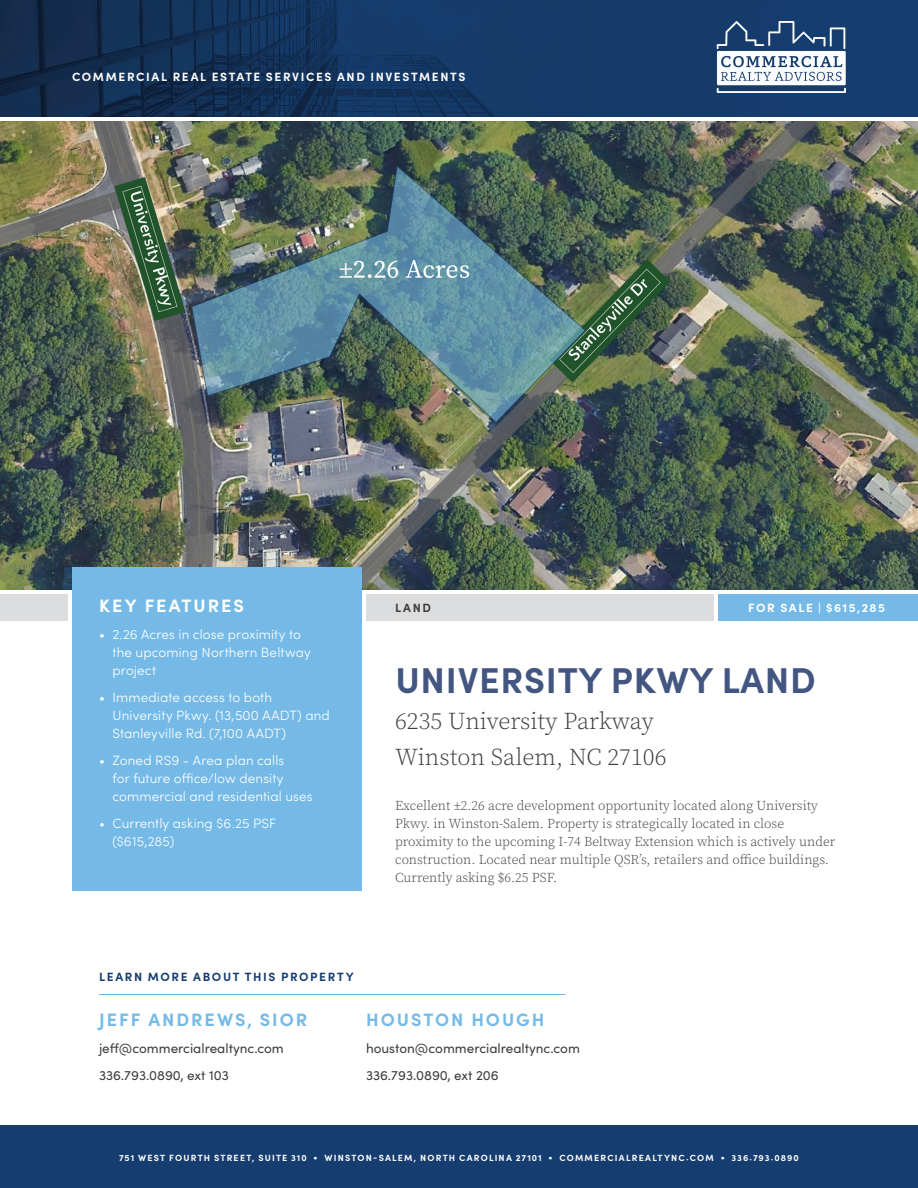
<style>
.page{position:relative;width:918px;height:1188px;background:#fff}
.page>*{position:absolute;margin:0;border:0;box-sizing:border-box;transform-origin:0 0}
.t1{font:700 36px "Sofia Pro";letter-spacing:.02em;color:#435681}
.t2{font:300 24px/36px "Source Serif Pro";color:#3e3e3f}
.t3{font:700 18px "Sofia Pro";letter-spacing:.11em;color:#75bae7}
.t4{font:700 18px "Sofia Pro";letter-spacing:.11em;color:#fff}
.t5{font:300 13.5px/18px "Source Serif Pro";color:#3e3e3f}
.t6{font:300 13.5px/18px "Sofia Pro";letter-spacing:.01em;color:#fff}
.t7{font:13.5px/27px "Sofia Pro";color:#3e3e3f}
.t8{font:700 12px "Sofia Pro";letter-spacing:.135em;color:#fff}
.t9{font:700 12px "Sofia Pro";letter-spacing:.135em;color:#163d6f}
.t10{font:700 12px "Sofia Pro";letter-spacing:.115em;color:#fff}
.t11{font:700 12px "Sofia Pro";color:#3e3e3f}
.t12{font:700 9px "Sofia Pro";letter-spacing:.135em;color:#fff}
</style>
<div class="page">
<img style="left:0;top:0;width:918px;height:117px">
<img style="left:0;top:122px;width:918px;height:468px">
<div style="left:366px;top:594px;width:348px;height:27px;background:#dcdddf"></div>
<div style="left:0;top:594px;width:68px;height:27px;background:#dcdddf"></div>
<div style="left:718px;top:594px;width:200px;height:27px;background:#75bae7"></div>
<div style="left:717px;top:51px;width:129px;height:34px;background:#fbfcfd"></div>
<svg style="left:721px;top:56px;width:121px;height:25px"></svg>
<svg style="left:717px;top:88px;width:129px;height:5px"></svg>
<svg style="left:717px;top:21px;width:128px;height:28px;background:#335580"></svg>
<hr style="left:99px;top:994px;width:467px;height:1px;background:#75bae7">
<div style="left:0;top:1125px;width:918px;height:63px;background:#163d6f"></div>
<div style="left:72px;top:567px;width:289px;height:324px;background:#75bae7"></div>
<p class="t8" style="left:72px;top:68px;width:395px">COMMERCIAL REAL ESTATE SERVICES AND INVESTMENTS</p>
<h3 class="t4" style="left:99px;top:592px;width:146px">KEY FEATURES</h3>
<p class="t6" style="left:113px;top:625px;width:200px;text-indent:-14px">• 2.26 Acres in close proximity to the upcoming Northern Beltway project</p>
<p class="t6" style="left:113px;top:688px;width:219px;text-indent:-14px">• Immediate access to both<br>University Pkwy. (13,500 AADT) and<br>Stanleyville Rd. (7,100 AADT)</p>
<p class="t6" style="left:113px;top:751px;width:202px;text-indent:-14px">• Zoned RS9 - Area plan calls<br>for future office/low density commercial and residential uses</p>
<p class="t6" style="left:113px;top:814px;width:165px;text-indent:-14px">• Currently asking $6.25 PSF ($615,285)</p>
<p class="t11" style="left:395px;top:599px;width:37px">LAND</p>
<p class="t10" style="left:748px;top:599px;width:138px">FOR SALE | $615,285</p>
<h1 class="t1" style="left:395px;top:653px;width:422px">UNIVERSITY PKWY LAND</h1>
<h2 class="t2" style="left:395px;top:703px;width:273px">6235 University Parkway<br>Winston Salem, NC 27106</h2>
<p class="t5" style="left:395px;top:797px;width:442px">Excellent ±2.26 acre development opportunity located along University Pkwy. in Winston-Salem. Property is strategically located in close proximity to the upcoming I-74 Beltway Extension which is actively under construction. Located near multiple QSR’s, retailers and office buildings.<br>Currently asking $6.25 PSF.</p>
<p class="t9" style="left:99px;top:968px;width:256px">LEARN MORE ABOUT THIS PROPERTY</p>
<h3 class="t3" style="left:99px;top:1006px;width:210px">JEFF ANDREWS, SIOR</h3>
<p class="t7" style="left:99px;top:1034px;width:186px">jeff@commercialrealtync.com<br>336.793.0890, ext 103</p>
<h3 class="t3" style="left:366px;top:1006px;width:180px">HOUSTON HOUGH</h3>
<p class="t7" style="left:366px;top:1034px;width:215px">houston@commercialrealtync.com<br>336.793.0890, ext 206</p>
<p class="t12" style="left:119px;top:1151px;width:681px">751 WEST FOURTH STREET, SUITE 310 • WINSTON-SALEM, NORTH CAROLINA 27101 • COMMERCIALREALTYNC.COM • 336.793.0890</p>
</div>
